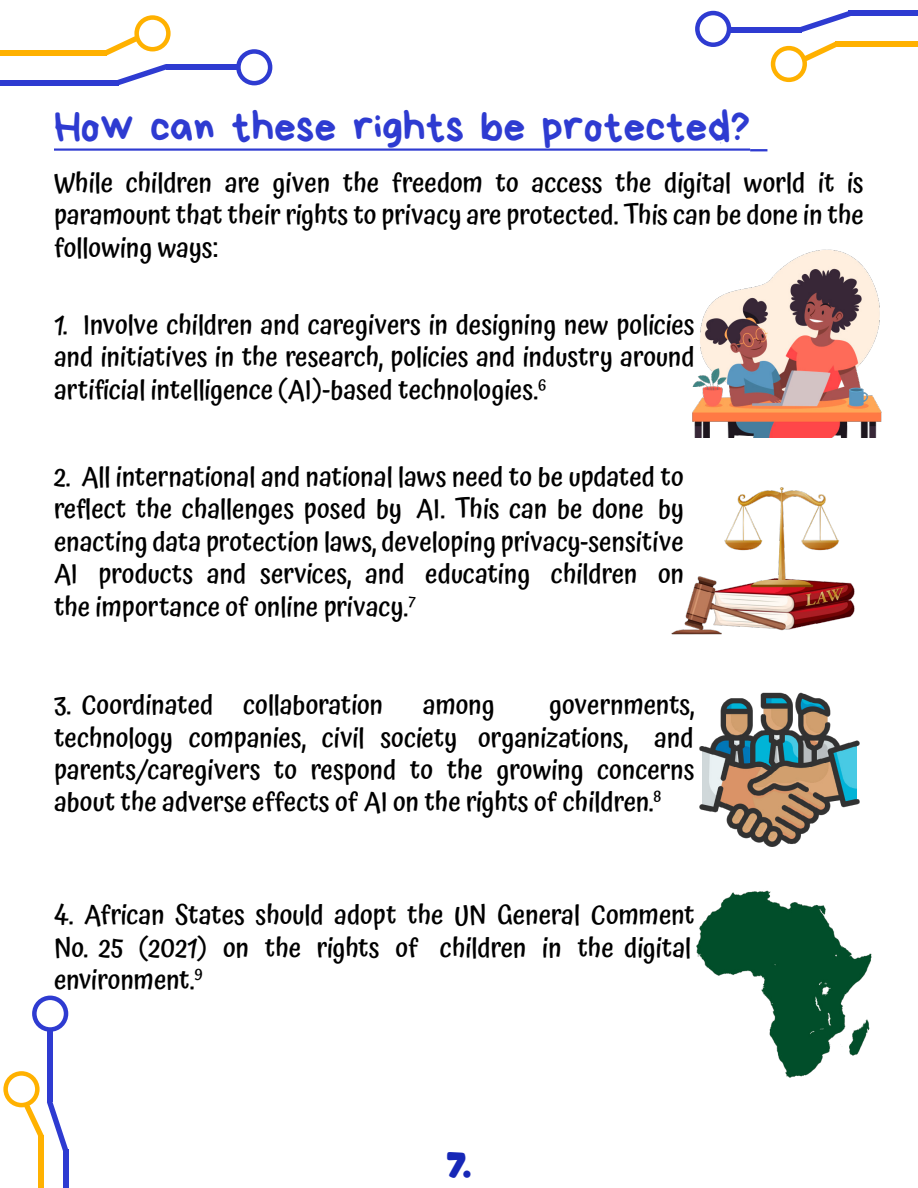
<style>
.page{position:relative;width:918px;height:1188px;background:#fff}
.page>*{position:absolute;margin:0;border:0;box-sizing:border-box;transform-origin:0 0}
.t1{font:43.5px "Bryndan Write";color:#2e3bd1}
.t2{font:33px "Marvin Round";color:#1627b7}
.t3{font:500 27px/32.4px "Atma";color:#000;text-align:justify}
</style>
<div class="page">
<div style="left:0;top:80px;width:119px;height:5px;background:#2e3bd1"></div>
<svg style="left:117px;top:64px;width:51px;height:21px"></svg>
<div style="left:166px;top:64px;width:74px;height:5px;background:#2e3bd1"></div>
<div style="left:236px;top:49px;width:36px;height:36px;border:4px solid #2e3bd1;border-radius:50%"></div>
<div style="left:0;top:51px;width:106px;height:5px;background:#ffb100"></div>
<svg style="left:103px;top:36px;width:36px;height:20px"></svg>
<div style="left:134px;top:15px;width:37px;height:36px;border:4px solid #ffb100;border-radius:50%"></div>
<div style="left:849px;top:11px;width:69px;height:5px;background:#2e3bd1"></div>
<svg style="left:800px;top:11px;width:51px;height:21px"></svg>
<div style="left:728px;top:27px;width:74px;height:5px;background:#2e3bd1"></div>
<div style="left:695px;top:11px;width:36px;height:36px;border:4px solid #2e3bd1;border-radius:50%"></div>
<div style="left:835px;top:41px;width:83px;height:6px;background:#ffb100"></div>
<svg style="left:802px;top:41px;width:35px;height:20px"></svg>
<div style="left:771px;top:46px;width:36px;height:36px;border:4px solid #ffb100;border-radius:50%"></div>
<div style="left:63px;top:1149px;width:5px;height:39px;background:#2e3bd1"></div>
<div style="left:47px;top:1028px;width:5px;height:74px;background:#2e3bd1"></div>
<div style="left:32px;top:996px;width:36px;height:36px;border:4px solid #2e3bd1;border-radius:50%"></div>
<div style="left:39px;top:1136px;width:5px;height:52px;background:#ffb100"></div>
<svg style="left:24px;top:1100px;width:44px;height:52px"></svg>
<div style="left:3px;top:1071px;width:37px;height:36px;border:4px solid #ffb100;border-radius:50%"></div>
<hr style="left:54px;top:148px;width:696px;height:3px;background:#2e3bd1">
<svg style="left:750px;top:149px;width:17px;height:2px"></svg>
<img style="left:692px;top:249px;width:190px;height:188px">
<img style="left:671px;top:487px;width:184px;height:148px">
<img style="left:699px;top:692px;width:161px;height:155px">
<img style="left:696px;top:890px;width:176px;height:188px">
<h1 class="t1" style="left:54px;top:104px;width:698px">How can these rights be protected?</h1>
<p class="t3" style="left:54px;top:168px;width:811px">While children are given the freedom to access the digital world it is paramount that their rights to privacy are protected. This can be done in the following ways:</p>
<p class="t3" style="left:54px;top:310px;width:642px">1. Involve children and caregivers in designing new policies and initiatives in the research, policies and industry around artificial intelligence (AI)-based technologies.<sup>6</sup></p>
<p class="t3" style="left:54px;top:462px;width:632px">2. All international and national laws need to be updated to reflect the challenges posed by AI. This can be done by enacting data protection laws, developing privacy-sensitive AI products and services, and educating children on the importance of online privacy.<sup>7</sup></p>
<p class="t3" style="left:54px;top:690px;width:331px">3. Coordinated collaboration</p>
<p class="t3" style="left:423px;top:690px;width:74px">among</p>
<p class="t3" style="left:54px;top:690px;width:642px;text-indent:495px">governments, technology companies, civil society organizations, and parents/caregivers to respond to the growing concerns about the adverse effects of AI on the rights of children.<sup>8</sup></p>
<p class="t3" style="left:54px;top:901px;width:642px;text-align:left">4. African States should adopt the UN General Comment<br>No. 25 (2021) on the rights of children in the digital environment.<sup>9</sup></p>
<p class="t2" style="left:446px;top:1146px;width:28px">7.</p>
</div>
